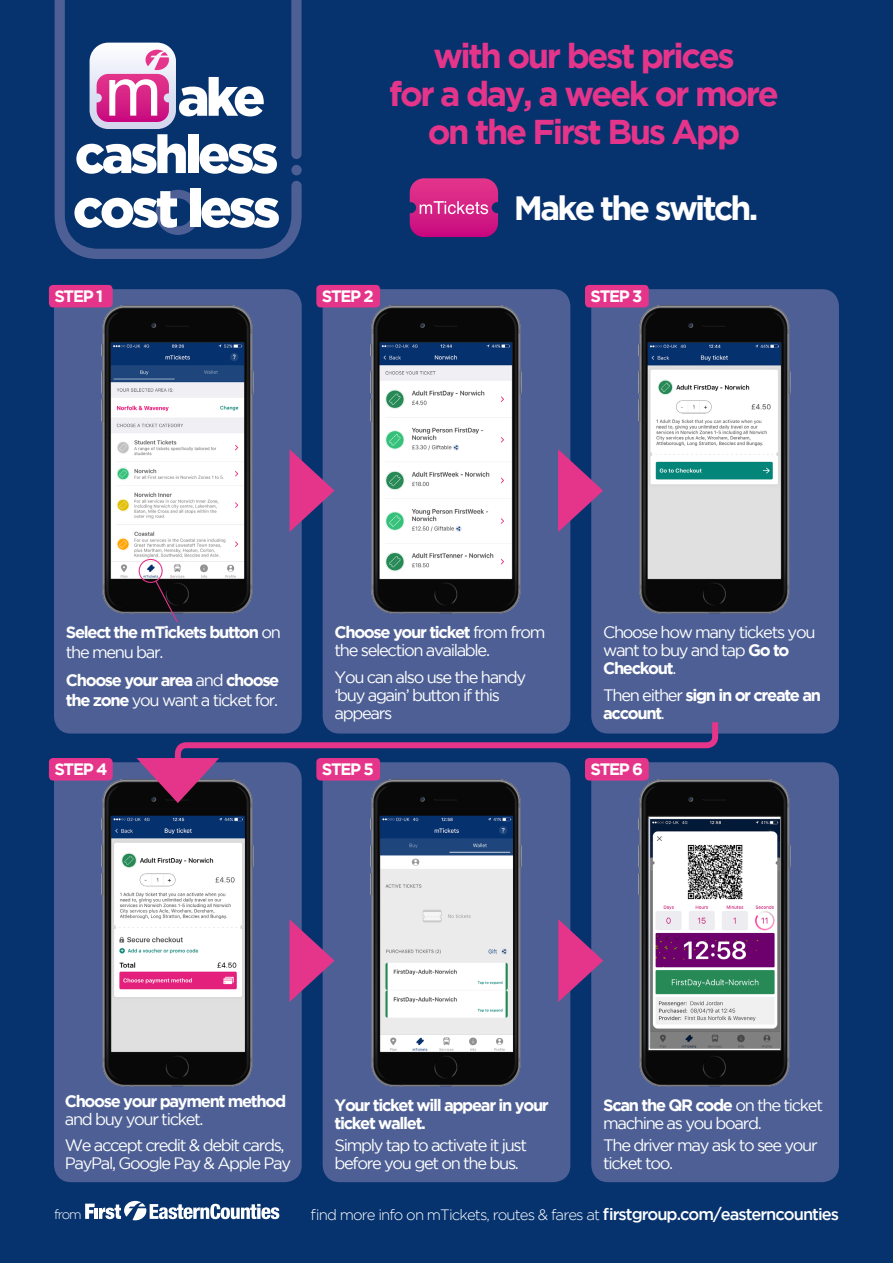
<style>
.page{position:relative;width:893px;height:1263px;background:#06326e}
.page>*{position:absolute;margin:0;border:0;box-sizing:border-box;transform-origin:0 0}
.t1{font:900 53.25px "Gotham";letter-spacing:-.06em;color:#fff}
.t2{font:900 53.1px "Gotham";letter-spacing:-.06em;color:#fff}
.t3{font:700 34.35px "Gotham";letter-spacing:-.07em;color:#e4358b}
.t4{font:700 33.6px "Gotham";letter-spacing:-.08em;color:#fff}
.t5{font:16.5px/18px "Gotham";letter-spacing:-.08em;color:#fff}
.t6{font:700 16.5px/18px "Gotham";letter-spacing:-.08em;color:#fff}
.t7{font:300 15px "Gotham";letter-spacing:-.06em;color:#fff}
.t8{font:300 13.2px "Gotham";color:#fff}
.s1{font-weight:400}
.s2{font-weight:700}
.s3{font-weight:500;font-size:16.5px}
</style>
<div class="page">
<svg style="left:55px;top:159px;width:247px;height:100px"></svg>
<svg style="left:156px;top:190px;width:44px;height:45px"></svg>
<svg style="left:55px;top:0;width:247px;height:159px"></svg>
<div style="left:54px;top:289px;width:248px;height:444px;background:#4d5f94;border-radius:17px"></div>
<div style="left:54px;top:762px;width:248px;height:420px;background:#4d5f94;border-radius:17px"></div>
<div style="left:323px;top:289px;width:247px;height:444px;background:#4d5f94;border-radius:17px"></div>
<div style="left:323px;top:762px;width:247px;height:420px;background:#4d5f94;border-radius:17px"></div>
<div style="left:591px;top:289px;width:248px;height:444px;background:#4d5f94;border-radius:17px"></div>
<div style="left:591px;top:762px;width:248px;height:420px;background:#4d5f94;border-radius:17px"></div>
<img style="left:98px;top:305px;width:156px;height:309px">
<img style="left:98px;top:778px;width:156px;height:309px">
<img style="left:366px;top:302px;width:156px;height:312px">
<img style="left:370px;top:803px;width:152px;height:284px">
<img style="left:635px;top:305px;width:156px;height:309px">
<img style="left:638px;top:779px;width:153px;height:308px">
<div style="left:316px;top:285px;width:64px;height:22px;background:#e4358b;border-radius:4px"></div>
<div style="left:585px;top:285px;width:64px;height:22px;background:#e4358b;border-radius:4px"></div>
<div style="left:49px;top:285px;width:64px;height:22px;background:#e4358b;border-radius:4px"></div>
<div style="left:49px;top:758px;width:64px;height:22px;background:#e4358b;border-radius:4px"></div>
<svg style="left:85px;top:1201px;width:194px;height:19px"></svg>
<svg style="left:289px;top:449px;width:45px;height:83px"></svg>
<svg style="left:558px;top:449px;width:45px;height:83px"></svg>
<svg style="left:289px;top:919px;width:45px;height:83px"></svg>
<svg style="left:558px;top:919px;width:45px;height:83px"></svg>
<svg style="left:136px;top:716px;width:585px;height:87px"></svg>
<svg style="left:410px;top:178px;width:88px;height:59px;background:#cb2d8a"></svg>
<div style="left:139px;top:559px;width:24px;height:24px;border:1px solid #e4358b;border-radius:50%"></div>
<svg style="left:155px;top:580px;width:24px;height:43px"></svg>
<p class="t1" style="left:178px;top:66px;width:89px">ake</p>
<p class="t2" style="left:75px;top:124px;width:205px">cashless</p>
<p class="t1" style="left:73px;top:178px;width:209px">cost less</p>
<p class="t6" style="left:54px;top:287px;width:50px">STEP 1</p>
<p class="t3" style="left:433px;top:36px;width:303px">with our best prices</p>
<p class="t3" style="left:389px;top:74px;width:391px">for a day, a week or more</p>
<p class="t3" style="left:428px;top:112px;width:314px">on the First Bus App</p>
<p class="t4" style="left:514px;top:189px;width:246px">Make the switch.</p>
<p class="t6" style="left:322px;top:287px;width:53px">STEP 2</p>
<p class="t6" style="left:590px;top:287px;width:53px">STEP 3</p>
<p class="t6" style="left:66px;top:622px;width:217px;line-height:19.8px">Select the mTickets button <span class="s1">on the menu bar.</span></p>
<p class="t6" style="left:66px;top:670px;width:215px;line-height:19.8px">Choose your area <span class="s1">and</span> choose the zone <span class="s1">you want a ticket for.</span></p>
<p class="t6" style="left:54px;top:760px;width:55px">STEP 4</p>
<p class="t5" style="left:334px;top:623px;width:213px"><span class="s2">Choose your ticket</span> from from the selection available.</p>
<p class="t5" style="left:334px;top:667px;width:193px">You can also use the handy ‘buy again’ button if this appears</p>
<p class="t6" style="left:322px;top:760px;width:53px">STEP 5</p>
<p class="t5" style="left:603px;top:623px;width:214px">Choose how many tickets you want to buy and tap <span class="s2">Go to<br>Checkout</span>.</p>
<p class="t6" style="left:603px;top:685px;width:219px"><span class="s1">Then either</span> sign in or create an account<span class="s1">.</span></p>
<p class="t6" style="left:590px;top:760px;width:54px">STEP 6</p>
<p class="t6" style="left:65px;top:1091px;width:223px">Choose your payment method <span class="s1">and buy your ticket.</span></p>
<p class="t5" style="left:65px;top:1136px;width:228px">We accept credit &amp; debit cards,<br>PayPal, Google Pay &amp; Apple Pay</p>
<p class="t6" style="left:334px;top:1096px;width:216px">Your ticket will appear in your ticket wallet.</p>
<p class="t5" style="left:334px;top:1136px;width:194px">Simply tap to activate it just before you get on the bus.</p>
<p class="t5" style="left:603px;top:1096px;width:221px"><span class="s2">Scan the QR code</span> on the ticket machine as you board.</p>
<p class="t5" style="left:603px;top:1136px;width:216px">The driver may ask to see your ticket too.</p>
<p class="t8" style="left:54px;top:1207px;width:29px">from</p>
<p class="t7" style="left:311px;top:1207px;width:530px">find more info on mTickets, routes &amp; fares at <span class="s3">firstgroup.com/easterncounties</span></p>
</div>
